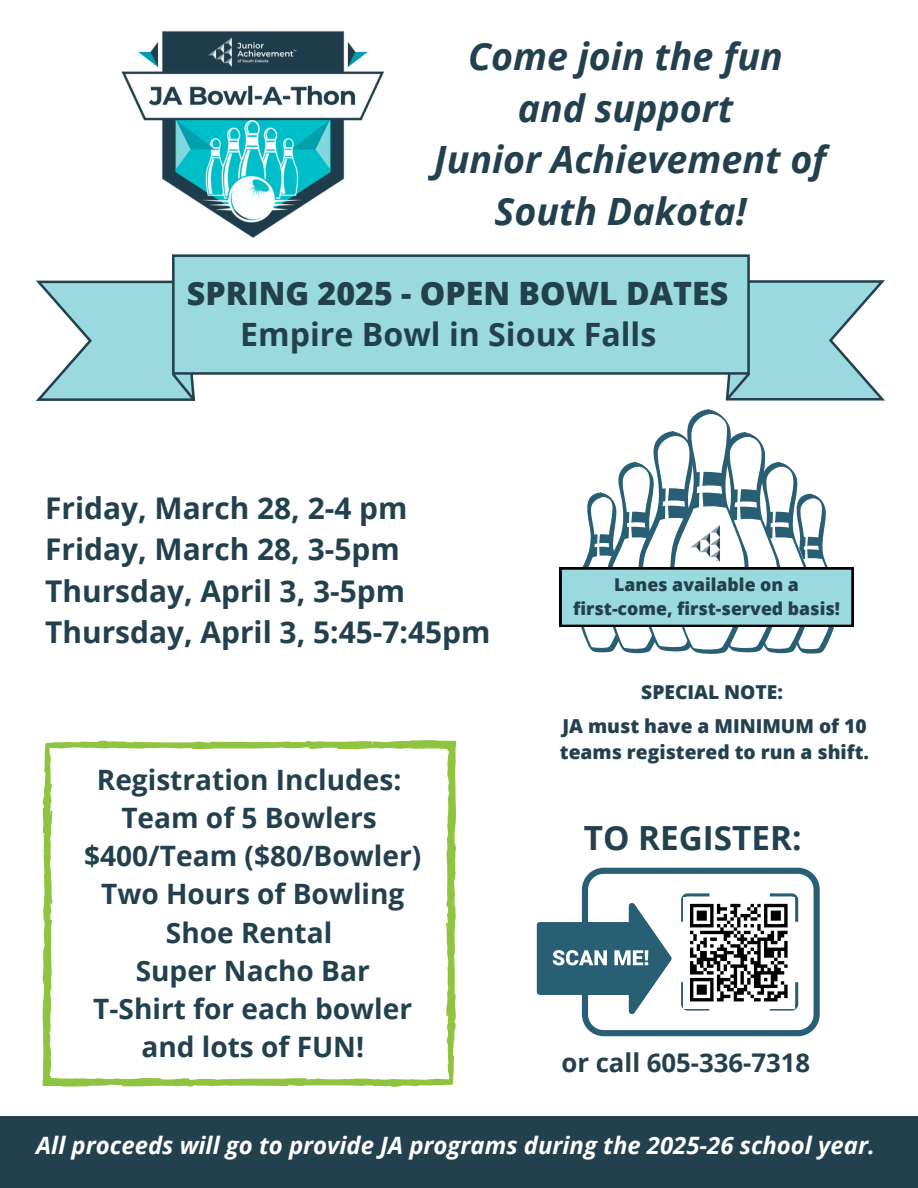
<style>
.page{position:relative;width:918px;height:1188px;background:#fff}
.page>*{position:absolute;margin:0;border:0;box-sizing:border-box;transform-origin:0 0}
.t1{font:italic 700 37.65px/51.9px "Open Sans";color:#22404d;text-align:center}
.t2{font:700 33.3px "Open Sans";color:#22404d}
.t3{font:800 32.1px "Open Sans";color:#22404d}
.t4{font:700 32.1px "Open Sans";color:#22404d}
.t5{font:700 29.85px/41.7px "Open Sans";color:#22404d}
.t6{font:700 28.05px/38.2px "Open Sans";color:#22404d;text-align:center}
.t7{font:700 25.8px "Open Sans";color:#22404d}
.t8{font:italic 700 23.85px "Open Sans";color:#fff}
.t9{font:800 19.2px/26.4px "Open Sans";color:#22404d}
.t10{font:800 17.7px "Open Sans";color:#22404d}
</style>
<div class="page">
<div style="left:0;top:1116px;width:918px;height:72px;background:#22404d"></div>
<svg style="left:42px;top:740px;width:414px;height:347px"></svg>
<img style="left:103px;top:31px;width:282px;height:250px">
<svg style="left:36px;top:281px;width:159px;height:120px"></svg>
<svg style="left:726px;top:280px;width:159px;height:121px"></svg>
<svg style="left:172px;top:254px;width:578px;height:121px;background:#91ced5"></svg>
<svg style="left:560px;top:409px;width:293px;height:245px"></svg>
<svg style="left:537px;top:868px;width:282px;height:168px"></svg>
<h2 class="t1" style="left:434px;top:29px;width:394px">Come join the fun<br>and support<br>Junior Achievement of<br>South Dakota!</h2>
<h3 class="t3" style="left:187px;top:271px;width:543px">SPRING 2025 - OPEN BOWL DATES</h3>
<p class="t4" style="left:240px;top:312px;width:418px">Empire Bowl in Sioux Falls</p>
<p class="t5" style="left:45px;top:486px;width:447px">Friday, March 28, 2-4 pm<br>Friday, March 28, 3-5pm<br>Thursday, April 3, 3-5pm<br>Thursday, April 3, 5:45-7:45pm</p>
<h1 class="t6" style="left:84px;top:760px;width:338px">Registration Includes:<br>Team of 5 Bowlers $400/Team ($80/Bowler)<br>Two Hours of Bowling<br>Shoe Rental<br>Super Nacho Bar<br>T-Shirt for each bowler and lots of FUN!</h1>
<p class="t10" style="left:614px;top:572px;width:186px">Lanes available on a</p>
<h4 class="t10" style="left:573px;top:596px;width:268px">first-come, first-served basis!</h4>
<p class="t9" style="left:641px;top:679px;width:143px">SPECIAL NOTE:</p>
<p class="t9" style="left:560px;top:712px;width:311px">JA must have a MINIMUM of 10 teams registered to run a shift.</p>
<h4 class="t2" style="left:584px;top:814px;width:219px">TO REGISTER:</h4>
<h6 class="t7" style="left:561px;top:1044px;width:250px">or call 605-336-7318</h6>
<p class="t8" style="left:36px;top:1129px;width:840px">All proceeds will go to provide JA programs during the 2025-26 school year.</p>
</div>
